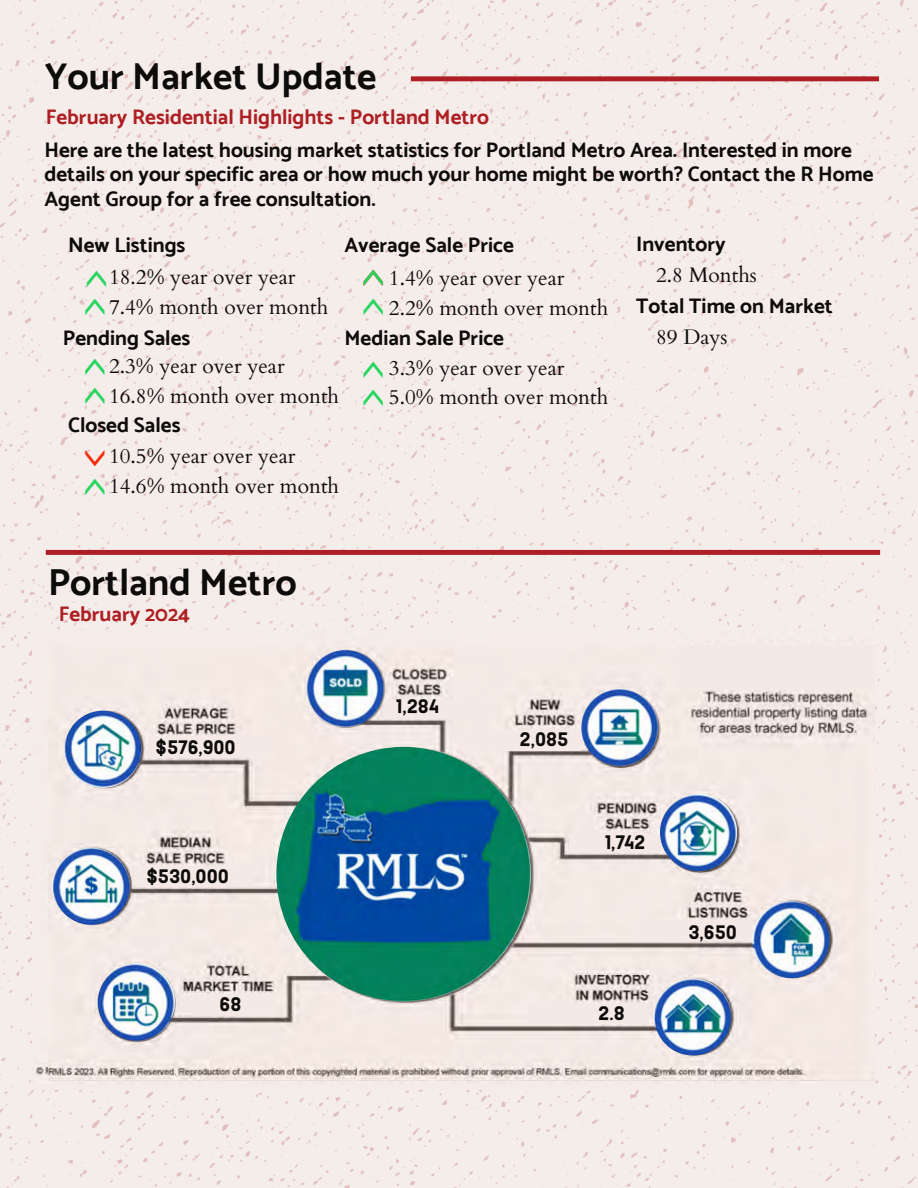
<style>
.page{position:relative;width:918px;height:1188px;background:#f5ede9}
.page>*{position:absolute;margin:0;border:0;box-sizing:border-box;transform-origin:0 0}
.t1{font:42px "Malaga OTCE";color:#25d55f}
.t2{font:42px "Malaga OTCE";color:#f22b0c}
.t3{font:700 37.5px "Catamaran";color:#0d0c0a}
.t4{font:700 21px/24.6px "Catamaran";color:#0d0c0a}
.t5{font:21px/29.5px "Cardo";color:#0d0c0a}
.t6{font:700 21px "Catamaran";color:#ad1f24}
.t7{font:19.5px "Harman Sans";letter-spacing:-.005em;color:#0d0c0a}
.s1{color:#f22b0c}
</style>
<div class="page">
<div style="left:32px;top:630px;width:842px;height:459px;background:#f5ece8"></div>
<div style="left:46px;top:550px;width:834px;height:5px;background:#ad1f24"></div>
<div style="left:411px;top:76px;width:468px;height:5px;background:#ad1f24"></div>
<img style="left:48px;top:645px;width:827px;height:435px">
<img style="left:276px;top:747px;width:255px;height:254px;border-radius:127px">
<img style="left:98px;top:964px;width:77px;height:77px;border-radius:39px">
<img style="left:53px;top:848px;width:77px;height:77px;border-radius:39px">
<img style="left:64px;top:711px;width:77px;height:77px;border-radius:39px">
<img style="left:307px;top:650px;width:77px;height:77px;border-radius:39px">
<img style="left:581px;top:689px;width:77px;height:77px;border-radius:39px">
<img style="left:660px;top:794px;width:77px;height:77px;border-radius:39px">
<img style="left:752px;top:901px;width:77px;height:77px;border-radius:39px">
<img style="left:654px;top:978px;width:77px;height:77px;border-radius:39px">
<div style="left:148px;top:736px;width:122px;height:21px;background:#f4e9e5"></div>
<div style="left:384px;top:699px;width:113px;height:20px;background:#f4e9e5"></div>
<div style="left:462px;top:730px;width:119px;height:21px;background:#f4e9e5"></div>
<div style="left:569px;top:833px;width:89px;height:20px;background:#f4e9e5"></div>
<div style="left:634px;top:920px;width:118px;height:20px;background:#f4e9e5"></div>
<div style="left:529px;top:1003px;width:118px;height:21px;background:#f4e9e5"></div>
<div style="left:190px;top:994px;width:85px;height:20px;background:#f4e9e5"></div>
<div style="left:135px;top:866px;width:118px;height:20px;background:#f4e9e5"></div>
<div style="left:676px;top:645px;width:198px;height:44px;background:#f4e9e5"></div>
<svg style="left:85px;top:299px;width:19px;height:16px"></svg>
<svg style="left:85px;top:359px;width:19px;height:45px"></svg>
<svg style="left:85px;top:479px;width:19px;height:17px"></svg>
<h2 class="t3" style="left:45px;top:54px;width:333px">Your Market Update</h2>
<p class="t6" style="left:46px;top:104px;width:445px">February Residential Highlights - Portland Metro</p>
<p class="t4" style="left:44px;top:137px;width:831px">Here are the latest housing market statistics for Portland Metro Area. Interested in more details on your specific area or how much your home might be worth? Contact the R Home<br>Agent Group for a free consultation.</p>
<p class="t4" style="left:68px;top:232px;width:119px">New Listings</p>
<p class="t5" style="left:109px;top:261px;width:221px">18.2% year over year<br>7.4% month over month</p>
<h1 class="t1" style="left:68px;top:290px;width:24px;rotate:-90deg">&gt;</h1>
<p class="t4" style="left:344px;top:232px;width:171px">Average Sale Price</p>
<p class="t5" style="left:389px;top:262px;width:221px">1.4% year over year<br>2.2% month over month</p>
<h1 class="t1" style="left:345px;top:318px;width:52px;rotate:-90deg">&gt;<span class="s1">&gt;</span></h1>
<p class="t4" style="left:636px;top:231px;width:91px">Inventory</p>
<p class="t5" style="left:656px;top:259px;width:102px">2.8 Months</p>
<p class="t4" style="left:636px;top:294px;width:198px">Total Time on Market</p>
<p class="t4" style="left:344px;top:325px;width:161px">Median Sale Price</p>
<p class="t5" style="left:656px;top:321px;width:73px">89 Days</p>
<p class="t5" style="left:389px;top:352px;width:221px">3.3% year over year<br>5.0% month over month</p>
<p class="t4" style="left:63px;top:325px;width:129px">Pending Sales</p>
<p class="t5" style="left:109px;top:350px;width:232px">2.3% year over year<br>16.8% month over month</p>
<h1 class="t1" style="left:345px;top:409px;width:51px;rotate:-90deg">&gt;&gt;</h1>
<p class="t4" style="left:68px;top:412px;width:114px">Closed Sales</p>
<p class="t5" style="left:109px;top:440px;width:232px">10.5% year over year<br>14.6% month over month</p>
<h1 class="t2" style="left:124px;top:447px;width:24px;rotate:90deg">&gt;</h1>
<h2 class="t3" style="left:48px;top:560px;width:250px">Portland Metro</h2>
<p class="t6" style="left:59px;top:601px;width:133px">February 2024</p>
<p class="t7" style="left:156px;top:735px;width:82px">$576,900</p>
<p class="t7" style="left:147px;top:864px;width:84px">$530,000</p>
<p class="t7" style="left:220px;top:992px;width:23px">68</p>
<p class="t7" style="left:396px;top:695px;width:44px">1,284</p>
<p class="t7" style="left:520px;top:727px;width:50px">2,085</p>
<p class="t7" style="left:605px;top:830px;width:42px">1,742</p>
<p class="t7" style="left:598px;top:1001px;width:28px">2.8</p>
<p class="t7" style="left:688px;top:920px;width:50px">3,650</p>
</div>
